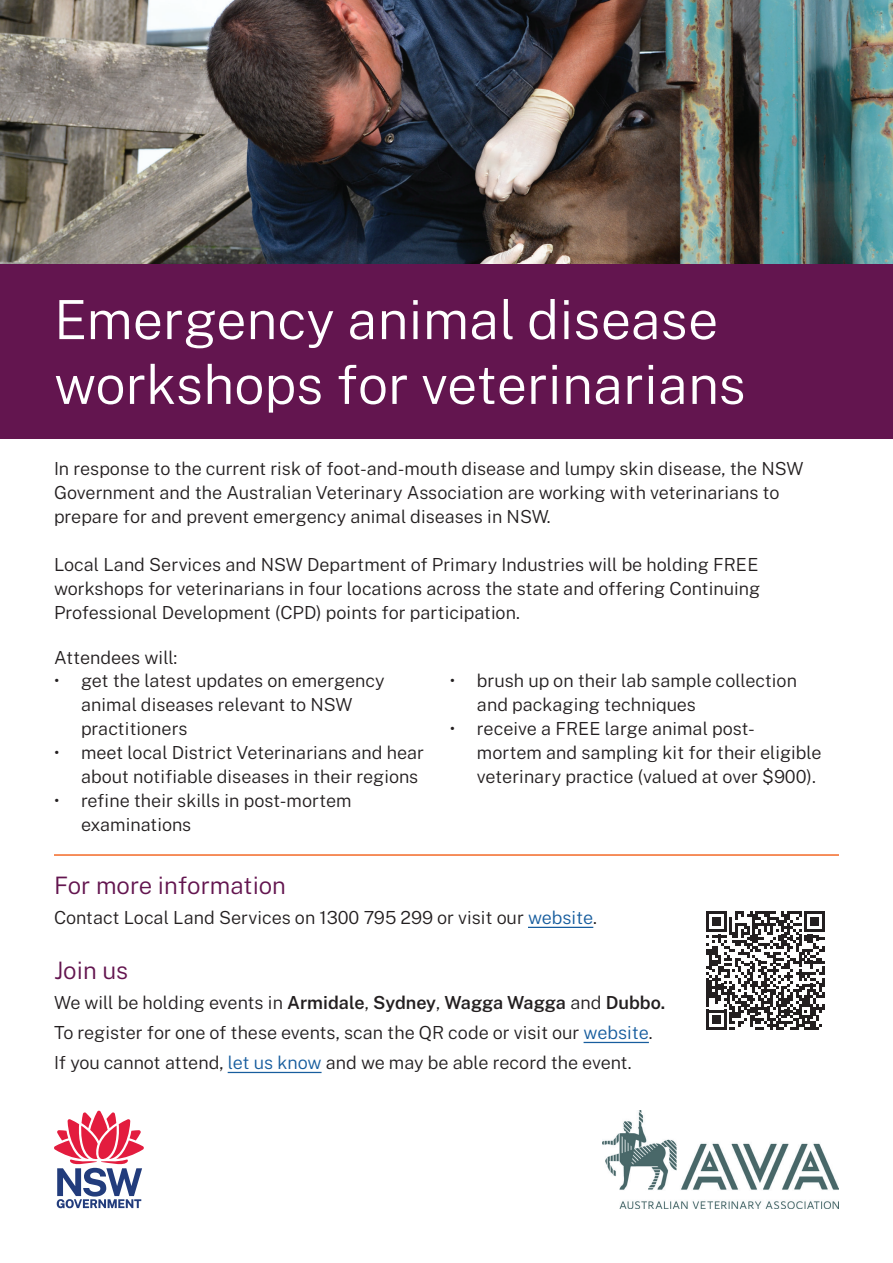
<style>
.page{position:relative;width:893px;height:1263px;background:#fff}
.page>*{position:absolute;margin:0;border:0;box-sizing:border-box;transform-origin:0 0}
.t1{font:300 54px/64.8px "Public Sans";color:#fff}
.t2{font:300 24px "Public Sans";color:#63154f}
.t3{font:300 18px/24px "Public Sans";color:#231f20}
.t4{font:600 18px "Public Sans";color:#231f20}
.s1{color:#175d9e}
.s2{font-weight:300}
</style>
<div class="page">
<img style="left:0;top:0;width:893px;height:265px">
<div style="left:0;top:265px;width:893px;height:174px;background:#63154f"></div>
<hr style="left:584px;top:1042px;width:65px;height:1px;background:#175d9e">
<hr style="left:228px;top:1072px;width:94px;height:1px;background:#175d9e">
<hr style="left:54px;top:854px;width:785px;height:2px;background:#f36a27">
<svg style="left:706px;top:911px;width:119px;height:119px"></svg>
<hr style="left:528px;top:927px;width:65px;height:1px;background:#175d9e">
<svg style="left:54px;top:1111px;width:90px;height:97px"></svg>
<img style="left:602px;top:1111px;width:237px;height:98px">
<p class="t1" style="left:54px;top:284px;width:694px">Emergency animal disease workshops for veterinarians</p>
<p class="t3" style="left:54px;top:455px;width:751px">In response to the current risk of foot-and-mouth disease and lumpy skin disease, the NSW<br>Government and the Australian Veterinary Association are working with veterinarians to prepare for and prevent emergency animal diseases in NSW.</p>
<p class="t3" style="left:54px;top:551px;width:708px;text-align:justify">Local Land Services and NSW Department of Primary Industries will be holding FREE workshops for veterinarians in four locations across the state and offering Continuing Professional Development (CPD) points for participation.</p>
<p class="t3" style="left:54px;top:644px;width:125px">Attendees will:</p>
<p class="t3" style="left:81px;top:667px;width:305px;text-indent:-27px">• get the latest updates on emergency animal diseases relevant to NSW practitioners</p>
<p class="t3" style="left:81px;top:739px;width:345px;text-indent:-27px">• meet local District Veterinarians and hear about notifiable diseases in their regions</p>
<p class="t3" style="left:81px;top:787px;width:272px;text-indent:-27px">• refine their skills in post-mortem examinations</p>
<p class="t3" style="left:477px;top:667px;width:321px;text-indent:-27px">• brush up on their lab sample collection and packaging techniques</p>
<p class="t3" style="left:477px;top:715px;width:346px;text-indent:-27px">• receive a FREE large animal post&shy;mortem and sampling kit for their eligible veterinary practice (valued at over $900).</p>
<p class="t2" style="left:54px;top:868px;width:234px">For more information</p>
<p class="t3" style="left:54px;top:904px;width:545px">Contact Local Land Services on 1300 795 299 or visit our <span class="s1">website</span>.</p>
<p class="t2" style="left:54px;top:953px;width:76px">Join us</p>
<p class="t4" style="left:54px;top:989px;width:613px"><span class="s2">We will be holding events in</span> Armidale<span class="s2">,</span> Sydney<span class="s2">,</span> Wagga Wagga <span class="s2">and</span> Dubbo.</p>
<p class="t3" style="left:54px;top:1019px;width:600px">To register for one of these events, scan the QR code or visit our <span class="s1">website</span>.</p>
<p class="t3" style="left:54px;top:1049px;width:579px">If you cannot attend, <span class="s1">let us know</span> and we may be able record the event.</p>
</div>
